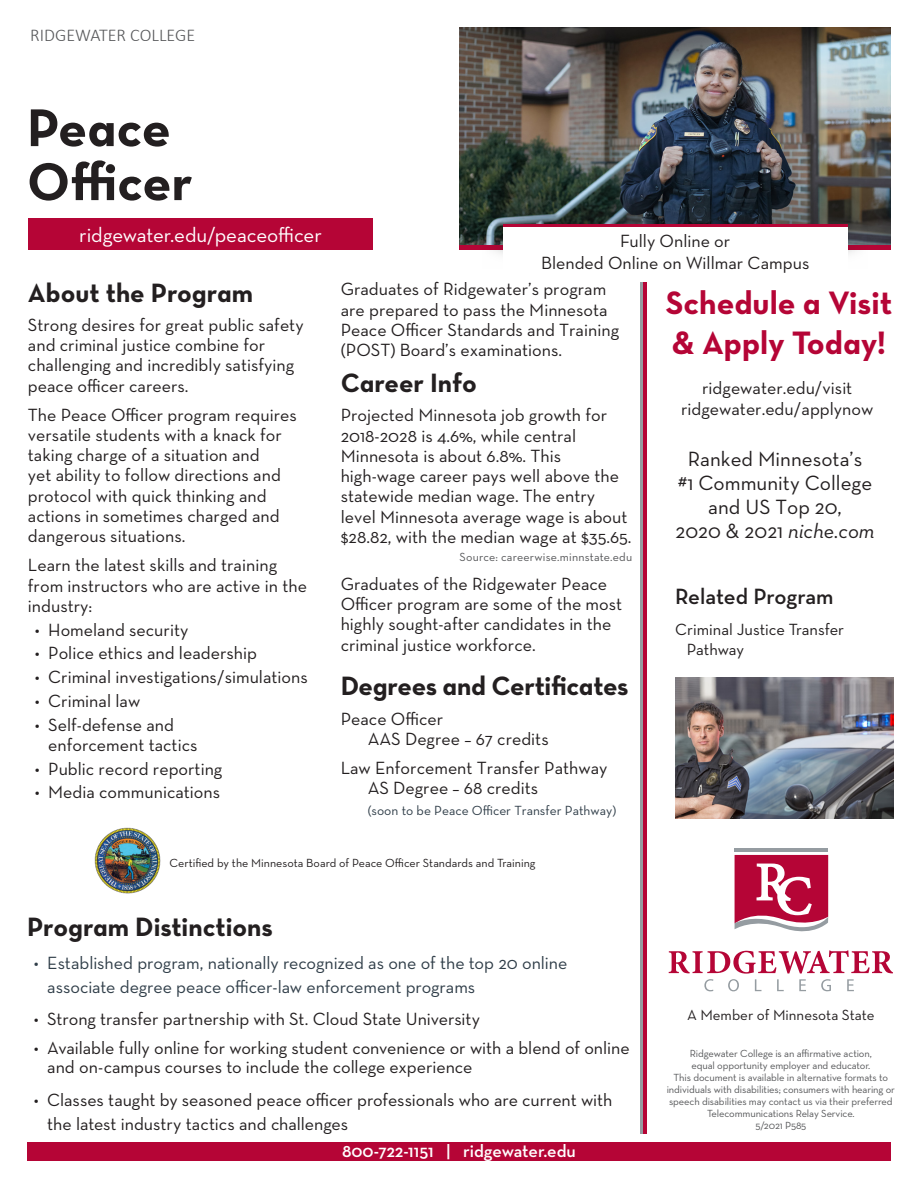
<style>
.page{position:relative;width:918px;height:1188px;background:#fff}
.page>*{position:absolute;margin:0;border:0;box-sizing:border-box;transform-origin:0 0}
.t1{font:54px "Neutra Text Bold Alt";color:#231f20}
.t2{font:33px/39.6px "Neutra Text Bold Alt";color:#b50536}
.t3{font:27px "Neutra Text Bold Alt";letter-spacing:-.005em;color:#231f20}
.t4{font:600 22.5px "Neutra Text";letter-spacing:-.005em;color:#231f20}
.t5{font:21px/24px "Neutra Text";color:#231f20;text-align:center}
.t6{font:21px "Neutra Text";letter-spacing:-.005em;color:#fff}
.t7{font:18px/20.2px "Neutra Text";color:#231f20}
.t8{font:18px/24px "Neutra Text";letter-spacing:-.005em;color:#303e49}
.t9{font:600 18px "Neutra Text";color:#fff}
.t10{font:300 18px "Calibri";color:#57585a}
.t11{font:16.5px/19.5px "Neutra Text";color:#231f20}
.t12{font:15px "Neutra Text";color:#231f20}
.t13{font:13.5px "Neutra Text";color:#303e49}
.t14{font:12px "Neutra Text";color:#231f20}
.t15{font:12px "Neutra Text";letter-spacing:.015em;color:#57585a}
.t16{font:10.5px/12px "Neutra Text";letter-spacing:-.01em;color:#57585a;text-align:center}
.s1{font-style:italic}
</style>
<div class="page">
<img style="left:459px;top:27px;width:432px;height:218px">
<div style="left:459px;top:245px;width:432px;height:5px;background:#b50536"></div>
<div style="left:480px;top:190px;width:391px;height:253px;background:#231f20;opacity:.21"></div>
<div style="left:503px;top:226px;width:345px;height:208px;background:#fff"></div>
<div style="left:815px;top:250px;width:65px;height:26px;background:#fff"></div>
<div style="left:459px;top:276px;width:421px;height:177px;background:#fff"></div>
<div style="left:470px;top:250px;width:65px;height:26px;background:#fff"></div>
<hr style="left:503px;top:224px;width:345px;height:3px;background:#b50536">
<div style="left:28px;top:219px;width:345px;height:31px;background:#b50536"></div>
<div style="left:27px;top:1143px;width:864px;height:18px;background:#b50536"></div>
<hr style="left:735px;top:848px;width:93px;height:4px;background:#959ca1">
<svg style="left:735px;top:855px;width:93px;height:77px"></svg>
<svg style="left:669px;top:950px;width:224px;height:41px"></svg>
<hr style="left:641px;top:283px;width:3px;height:851px;background:#959ca1">
<hr style="left:644px;top:283px;width:3px;height:851px;background:#b50536">
<img style="left:94px;top:827px;width:67px;height:67px">
<img style="left:675px;top:677px;width:218px;height:142px">
<p class="t10" style="left:30px;top:23px;width:166px">RIDGEWATER COLLEGE</p>
<p class="t1" style="left:27px;top:94px;width:145px">Peace</p>
<p class="t1" style="left:27px;top:148px;width:167px">Officer</p>
<p class="t6" style="left:79px;top:222px;width:244px">ridgewater.edu/peaceofficer</p>
<p class="t3" style="left:28px;top:276px;width:227px">About the Program</p>
<p class="t7" style="left:28px;top:314px;width:277px">Strong desires for great public safety and criminal justice combine for challenging and incredibly satisfying peace officer careers.</p>
<p class="t7" style="left:28px;top:404px;width:270px">The Peace Officer program requires versatile students with a knack for taking charge of a situation and<br>yet ability to follow directions and protocol with quick thinking and actions in sometimes charged and dangerous situations.</p>
<p class="t7" style="left:28px;top:555px;width:281px">Learn the latest skills and training from instructors who are active in the industry:</p>
<p class="t7" style="left:35px;top:619px;width:155px">• Homeland security</p>
<p class="t7" style="left:35px;top:643px;width:224px">• Police ethics and leadership</p>
<p class="t7" style="left:35px;top:667px;width:275px">• Criminal investigations/simulations</p>
<p class="t7" style="left:35px;top:690px;width:107px">• Criminal law</p>
<p class="t7" style="left:48px;top:714px;width:151px;text-indent:-13px">• Self-defense and enforcement tactics</p>
<p class="t7" style="left:35px;top:758px;width:189px">• Public record reporting</p>
<p class="t7" style="left:35px;top:782px;width:187px">• Media communications</p>
<p class="t7" style="left:541px;top:230px;width:270px;line-height:21.6px;text-align:center">Fully Online or<br>Blended Online on Willmar Campus</p>
<p class="t7" style="left:341px;top:279px;width:280px">Graduates of Ridgewater’s program are prepared to pass the Minnesota Peace Officer Standards and Training (POST) Board’s examinations.</p>
<p class="t3" style="left:341px;top:366px;width:138px">Career Info</p>
<p class="t7" style="left:341px;top:405px;width:292px">Projected Minnesota job growth for 2018-2028 is 4.6%, while central Minnesota is about 6.8%. This high-wage career pays well above the statewide median wage. The entry level Minnesota average wage is about $28.82, with the median wage at $35.65.</p>
<p class="t15" style="left:460px;top:549px;width:174px">Source: careerwise.minnstate.edu</p>
<p class="t7" style="left:341px;top:573px;width:283px">Graduates of the Ridgewater Peace Officer program are some of the most highly sought-after candidates in the criminal justice workforce.</p>
<p class="t3" style="left:341px;top:669px;width:289px">Degrees and Certificates</p>
<p class="t7" style="left:341px;top:708px;width:104px">Peace Officer</p>
<p class="t7" style="left:368px;top:728px;width:183px">AAS Degree – 67 credits</p>
<p class="t7" style="left:341px;top:758px;width:268px">Law Enforcement Transfer Pathway</p>
<p class="t7" style="left:368px;top:778px;width:172px">AS Degree – 68 credits</p>
<p class="t13" style="left:368px;top:802px;width:250px">(soon to be Peace Officer Transfer Pathway)</p>
<p class="t2" style="left:666px;top:283px;width:228px">Schedule a Visit &amp; Apply Today!</p>
<p class="t7" style="left:702px;top:378px;width:152px">ridgewater.edu/visit</p>
<p class="t7" style="left:681px;top:399px;width:194px">ridgewater.edu/applynow</p>
<p class="t5" style="left:678px;top:446px;width:196px">Ranked Minnesota’s #1 Community College and US Top 20,</p>
<p class="t5" style="left:676px;top:518px;width:201px">2020 &amp; 2021 <span class="s1">niche.com</span></p>
<p class="t4" style="left:675px;top:582px;width:160px">Related Program</p>
<p class="t11" style="left:687px;top:620px;width:159px;text-indent:-12px">Criminal Justice Transfer<br>Pathway</p>
<p class="t14" style="left:170px;top:856px;width:368px">Certified by the Minnesota Board of Peace Officer Standards and Training</p>
<p class="t3" style="left:27px;top:910px;width:247px">Program Distinctions</p>
<p class="t8" style="left:47px;top:950px;width:522px;text-indent:-14px">• Established program, nationally recognized as one of the top 20 online associate degree peace officer-law enforcement programs</p>
<p class="t7" style="left:34px;top:1009px;width:448px">• Strong transfer partnership with St. Cloud State University</p>
<p class="t7" style="left:47px;top:1038px;width:584px;line-height:19.5px;text-indent:-14px">• Available fully online for working student convenience or with a blend of online and on-campus courses to include the college experience</p>
<p class="t7" style="left:47px;top:1088px;width:567px;line-height:24px;text-indent:-14px">• Classes taught by seasoned peace officer professionals who are current with the latest industry tactics and challenges</p>
<p class="t9" style="left:342px;top:1139px;width:235px">800-722-1151 | ridgewater.edu</p>
<p class="t12" style="left:687px;top:1006px;width:189px">A Member of Minnesota State</p>
<p class="t16" style="left:690px;top:1047px;width:184px">Ridgewater College is an affirmative action,</p>
<p class="t16" style="left:691px;top:1059px;width:181px">equal opportunity employer and educator.</p>
<p class="t16" style="left:667px;top:1071px;width:230px">This document is available in alternative formats to individuals with disabilities; consumers with hearing or speech disabilities may contact us via their preferred</p>
<p class="t16" style="left:707px;top:1107px;width:149px">Telecommunications Relay Service.<br>5/2021 P585</p>
</div>
